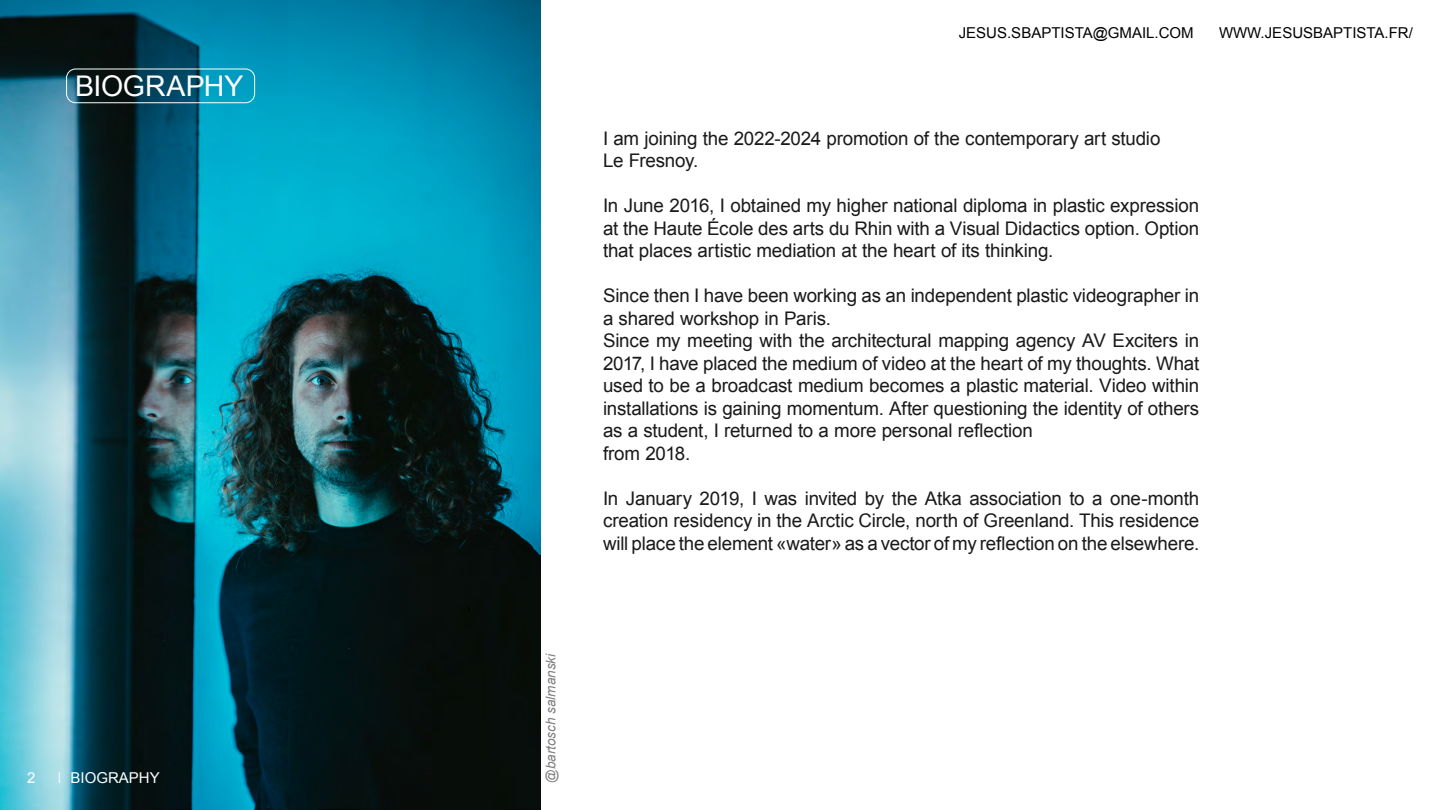
<style>
.page{position:relative;width:1440px;height:810px;background:#fff}
.page>*{position:absolute;margin:0;border:0;box-sizing:border-box;transform-origin:0 0}
.t1{font:28.5px "Arial";letter-spacing:-.005em;color:#fff}
.t2{font:18.75px/22.5px "Arial";letter-spacing:-.01em;color:#1a1a1a;text-align:justify}
.t3{font:15px "Arial";color:#000}
.t4{font:15px "Arial";color:#fff}
.t5{font:italic 13.5px "Arial";color:#808080}
</style>
<div class="page">
<img style="left:0;top:0;width:540px;height:810px">
<div style="left:66px;top:69px;width:189px;height:34px;border:1px solid #fff;border-radius:9px"></div>
<p class="t1" style="left:75px;top:67px;width:170px">BIOGRAPHY</p>
<p class="t4" style="left:27px;top:768px;width:10px">2</p>
<p class="t4" style="left:70px;top:768px;width:91px">BIOGRAPHY</p>
<p class="t5" style="left:542px;top:783px;width:131px;rotate:-90deg">@bartosch salmanski</p>
<p class="t3" style="left:959px;top:23px;width:236px">JESUS.SBAPTISTA@GMAIL.COM</p>
<p class="t3" style="left:1219px;top:23px;width:195px">WWW.JESUSBAPTISTA.FR/</p>
<p class="t2" style="left:603px;top:127px;width:559px">I am joining the 2022-2024 promotion of the contemporary art studio</p>
<p class="t2" style="left:603px;top:150px;width:97px">Le Fresnoy.</p>
<p class="t2" style="left:603px;top:195px;width:598px">In June 2016, I obtained my higher national diploma in plastic expression at the Haute École des arts du Rhin with a Visual Didactics option. Option that places artistic mediation at the heart of its thinking.</p>
<p class="t2" style="left:603px;top:285px;width:598px">Since then I have been working as an independent plastic videographer in a shared workshop in Paris.</p>
<p class="t2" style="left:603px;top:330px;width:598px">Since my meeting with the architectural mapping agency AV Exciters in 2017, I have placed the medium of video at the heart of my thoughts. What used to be a broadcast medium becomes a plastic material. Video within installations is gaining momentum. After questioning the identity of others as a student, I returned to a more personal reflection</p>
<p class="t2" style="left:603px;top:442px;width:89px">from 2018.</p>
<p class="t2" style="left:603px;top:487px;width:598px">In January 2019, I was invited by the Atka association to a one-month creation residency in the Arctic Circle, north of Greenland. This residence will place the element «water» as a vector of my reflection on the elsewhere.</p>
</div>
